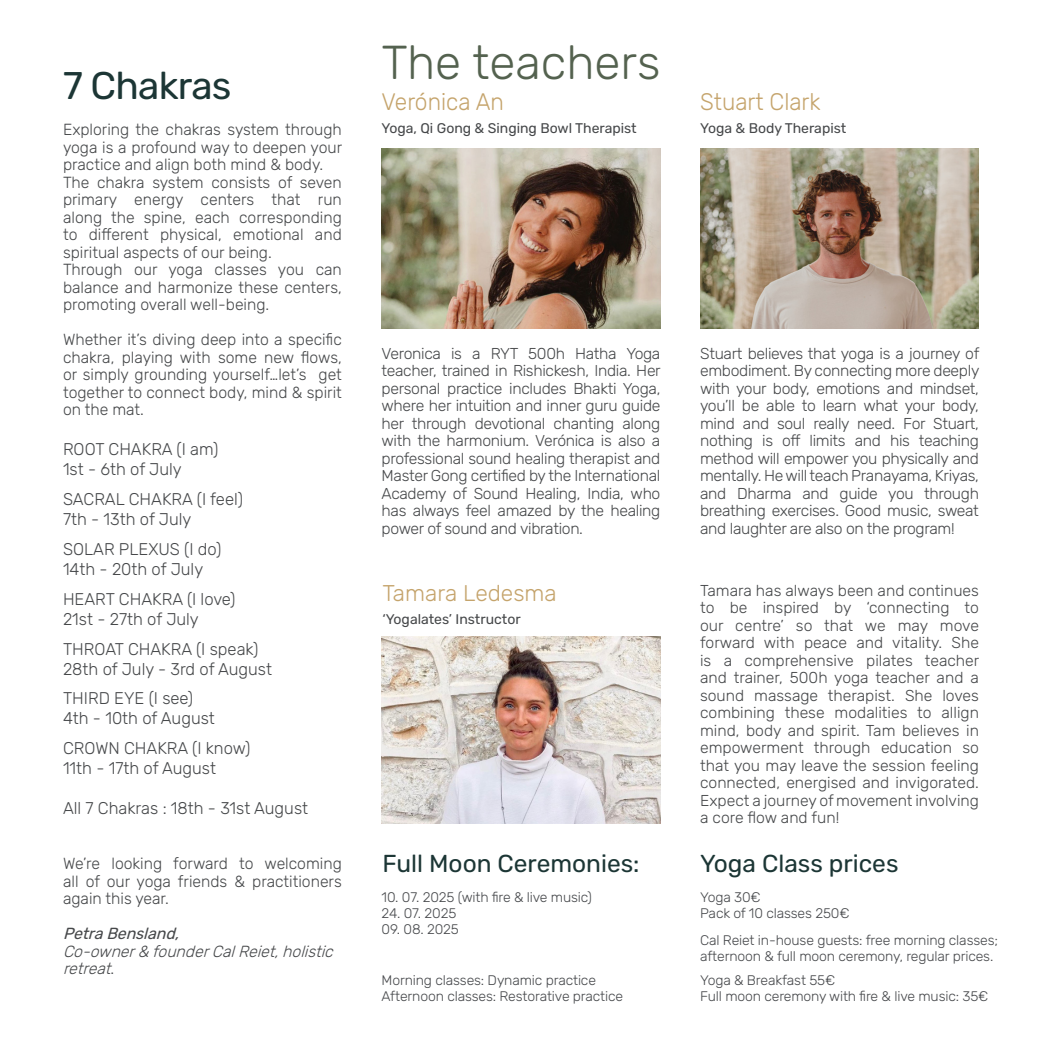
<style>
.page{position:relative;width:1042px;height:1042px;background:#fff}
.page>*{position:absolute;margin:0;border:0;box-sizing:border-box;transform-origin:0 0}
.t1{font:300 47.6px "Rubik";color:#54624f}
.t2{font:38.5px "Rubik";letter-spacing:-.02em;color:#1c3635}
.t3{font:24.5px "Rubik";color:#1c3635}
.t4{font:300 23.8px "Rubik";color:#c5a46c;scale:.95 1}
.t5{font:300 22.75px "Rubik";color:#c5a46c}
.t6{font:300 16.97px "Rubik";color:#46484a}
.t7{font:300 16.1px/17.5px "Rubik";color:#46484a;text-align:justify}
.t8{font:italic 300 16.1px/17.5px "Rubik";color:#46484a}
.t9{font:italic 16.1px "Rubik";color:#46484a}
.t10{font:300 15.75px/17.5px "Rubik";letter-spacing:-.02em;color:#46484a;text-align:justify}
.t11{font:14px "Rubik";color:#46484a}
.t12{font:300 13.83px "Rubik";letter-spacing:-.01em;color:#47494c}
.s1{font-style:normal}
</style>
<div class="page">
<img style="left:381px;top:636px;width:279px;height:187px">
<img style="left:381px;top:148px;width:279px;height:181px">
<img style="left:700px;top:148px;width:279px;height:181px">
<p class="t2" style="left:63px;top:58px;width:170px">7 Chakras</p>
<p class="t7" style="left:63px;top:122px;width:281px">Exploring the chakras system through yoga is a profound way to deepen your practice and align both mind &amp; body.</p>
<p class="t7" style="left:63px;top:174px;width:280px">The chakra system consists of seven primary energy centers that run along the spine, each corresponding to different physical, emotional and spiritual aspects of our being.</p>
<p class="t7" style="left:63px;top:262px;width:280px">Through our yoga classes you can balance and harmonize these centers, promoting overall well-being.</p>
<p class="t7" style="left:63px;top:332px;width:280px">Whether it’s diving deep into a specific chakra, playing with some new flows, or simply grounding yourself…let’s get together to connect body, mind &amp; spirit on the mat.</p>
<p class="t6" style="left:63px;top:437px;width:157px">ROOT CHAKRA (I am)</p>
<p class="t6" style="left:63px;top:457px;width:120px">1st - 6th of July</p>
<p class="t6" style="left:63px;top:487px;width:182px">SACRAL CHAKRA (I feel)</p>
<p class="t6" style="left:63px;top:507px;width:130px">7th - 13th of July</p>
<p class="t6" style="left:63px;top:537px;width:160px">SOLAR PLEXUS (I do)</p>
<p class="t6" style="left:63px;top:557px;width:142px">14th - 20th of July</p>
<p class="t6" style="left:63px;top:586px;width:174px">HEART CHAKRA (I love)</p>
<p class="t6" style="left:63px;top:606px;width:137px">21st - 27th of July</p>
<p class="t6" style="left:63px;top:636px;width:197px">THROAT CHAKRA (I speak)</p>
<p class="t6" style="left:63px;top:656px;width:211px">28th of July - 3rd of August</p>
<p class="t6" style="left:63px;top:686px;width:132px">THIRD EYE (I see)</p>
<p class="t6" style="left:63px;top:706px;width:153px">4th - 10th of August</p>
<p class="t6" style="left:63px;top:736px;width:189px">CROWN CHAKRA (I know)</p>
<p class="t6" style="left:63px;top:756px;width:155px">11th - 17th of August</p>
<p class="t6" style="left:63px;top:796px;width:247px">All 7 Chakras : 18th - 31st August</p>
<p class="t7" style="left:63px;top:855px;width:280px">We’re looking forward to welcoming all of our yoga friends &amp; practitioners again this year.</p>
<p class="t9" style="left:63px;top:922px;width:124px">PetraBensland,</p>
<p class="t8" style="left:63px;top:943px;width:278px">Co-owner&amp;founderCalReiet,holistic retreat<span class="s1">.</span></p>
<p class="t1" style="left:381px;top:28px;width:280px">The teachers</p>
<p class="t4" style="left:381px;top:85px;width:130px">Verónica An</p>
<p class="t11" style="left:381px;top:118px;width:257px">Yoga, Qi Gong &amp; Singing Bowl Therapist</p>
<p class="t4" style="left:700px;top:85px;width:128px">Stuart Clark</p>
<p class="t11" style="left:700px;top:118px;width:148px">Yoga &amp; Body Therapist</p>
<p class="t10" style="left:381px;top:345px;width:281px">Veronica is a RYT 500h Hatha Yoga teacher, trained in Rishickesh, India. Her personal practice includes Bhakti Yoga, where her intuition and inner guru guide her through devotional chanting along with the harmonium. Verónica is also a professional sound healing therapist and Master Gong certified by the International Academy of Sound Healing, India, who has always feel amazed by the healing power of sound and vibration.</p>
<p class="t5" style="left:382px;top:576px;width:176px">Tamara Ledesma</p>
<p class="t11" style="left:382px;top:608px;width:140px">‘Yogalates’ Instructor</p>
<p class="t3" style="left:382px;top:845px;width:259px">Full Moon Ceremonies:</p>
<p class="t12" style="left:381px;top:887px;width:212px">10. 07. 2025 (with fire &amp; live music)</p>
<p class="t12" style="left:381px;top:903px;width:76px">24. 07. 2025</p>
<p class="t12" style="left:381px;top:919px;width:79px">09. 08. 2025</p>
<p class="t12" style="left:381px;top:970px;width:216px">Morning classes: Dynamic practice</p>
<p class="t12" style="left:381px;top:986px;width:243px">Afternoon classes: Restorative practice</p>
<p class="t10" style="left:700px;top:345px;width:281px">Stuart believes that yoga is a journey of embodiment. By connecting more deeply with your body, emotions and mindset, you’ll be able to learn what your body, mind and soul really need. For Stuart, nothing is off limits and his teaching method will empower you physically and mentally. He will teach Pranayama, Kriyas, and Dharma and guide you through breathing exercises. Good music, sweat and laughter are also on the program!</p>
<p class="t10" style="left:700px;top:582px;width:281px">Tamara has always been and continues to be inspired by ‘connecting to our centre’ so that we may move forward with peace and vitality. She is a comprehensive pilates teacher and trainer, 500h yoga teacher and a sound massage therapist. She loves combining these modalities to allign mind, body and spirit. Tam believes in empowerment through education so that you may leave the session feeling connected, energised and invigorated.<br>Expect a journey of movement involving a core flow and fun!</p>
<p class="t3" style="left:700px;top:845px;width:200px">Yoga Class prices</p>
<p class="t12" style="left:700px;top:887px;width:62px">Yoga 30€</p>
<p class="t12" style="left:700px;top:903px;width:151px">Pack of 10 classes 250€</p>
<p class="t12" style="left:700px;top:930px;width:299px">Cal Reiet in-house guests: free morning classes;</p>
<p class="t12" style="left:700px;top:946px;width:295px">afternoon &amp; full moon ceremony, regular prices.</p>
<p class="t12" style="left:700px;top:970px;width:137px">Yoga &amp; Breakfast 55€</p>
<p class="t12" style="left:700px;top:986px;width:290px">Full moon ceremony with fire &amp; live music: 35€</p>
</div>
